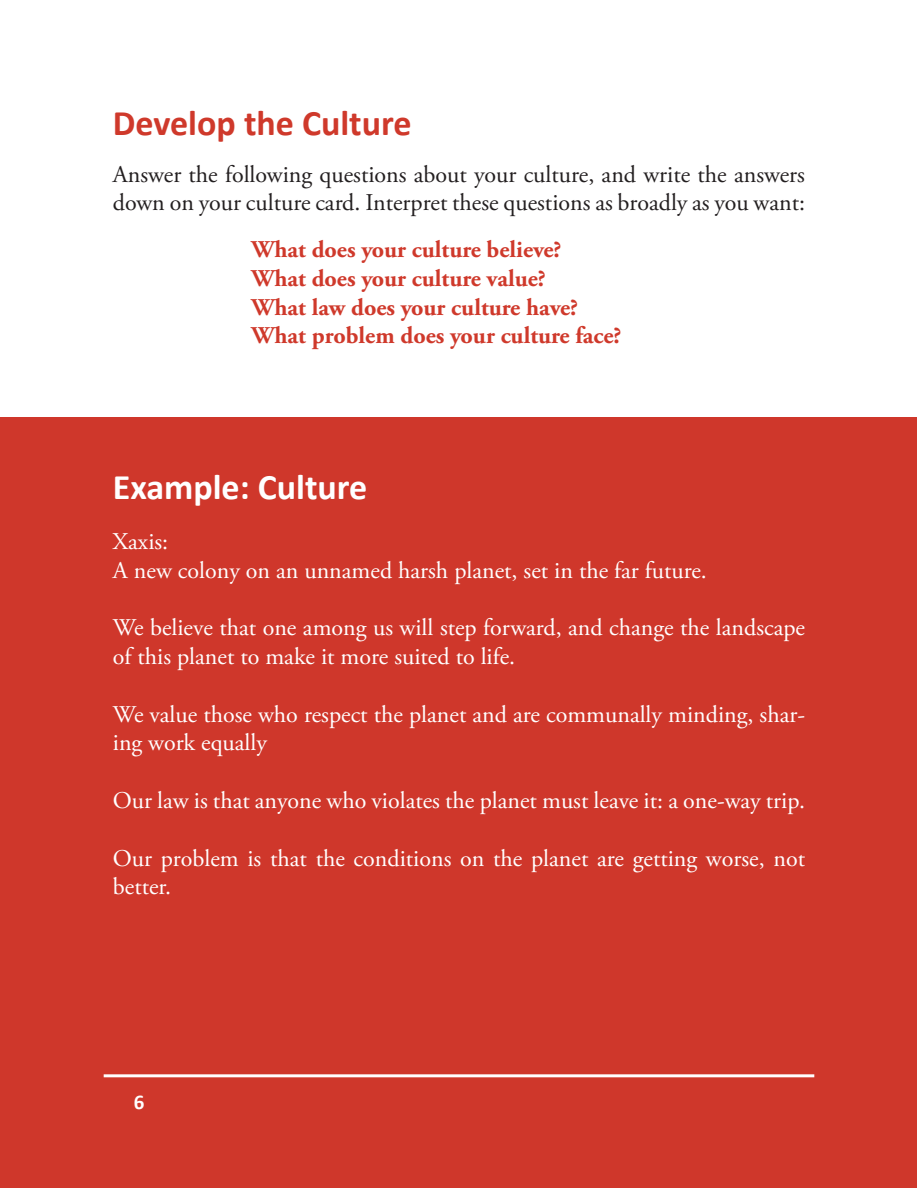
<style>
.page{position:relative;width:918px;height:1188px;background:#fff}
.page>*{position:absolute;margin:0;border:0;box-sizing:border-box;transform-origin:0 0}
.t1{font:700 36px "Calibri";color:#cf392b}
.t2{font:700 36px "Calibri";color:#fff}
.t3{font:24px/28.8px "Adobe Garamond Pro";color:#fff}
.t4{font:24px/28.8px "Adobe Garamond Pro";color:#231f20}
.t5{font:700 24px "Adobe Garamond Pro";color:#cf392b}
.t6{font:700 21px "Calibri";color:#fff}
</style>
<div class="page">
<div style="left:1px;top:418px;width:916px;height:770px;background:#cf372b"></div>
<hr style="left:104px;top:1074px;width:710px;height:3px;background:#fff">
<p class="t1" style="left:113px;top:98px;width:300px">Develop the Culture</p>
<p class="t4" style="left:113px;top:160px;width:694px">Answer the following questions about your culture, and write the answers down on your culture card. Interpret these questions as broadly as you want:</p>
<p class="t5" style="left:251px;top:235px;width:312px">What does your culture believe?</p>
<p class="t5" style="left:251px;top:264px;width:296px">What does your culture value?</p>
<p class="t5" style="left:251px;top:293px;width:328px">What law does your culture have?</p>
<p class="t5" style="left:251px;top:322px;width:372px">What problem does your culture face?</p>
<p class="t2" style="left:113px;top:462px;width:256px">Example: Culture</p>
<p class="t3" style="left:113px;top:528px;width:57px">Xaxis:</p>
<p class="t3" style="left:113px;top:556px;width:596px">A new colony on an unnamed harsh planet, set in the far future.</p>
<p class="t3" style="left:113px;top:614px;width:694px">We believe that one among us will step forward, and change the landscape of this planet to make it more suited to life.</p>
<p class="t3" style="left:113px;top:700px;width:694px">We value those who respect the planet and are communally minding, shar&shy;ing work equally</p>
<p class="t3" style="left:113px;top:787px;width:694px">Our law is that anyone who violates the planet must leave it: a one-way trip.</p>
<p class="t3" style="left:113px;top:844px;width:694px">Our problem is that the conditions on the planet are getting worse, not better.</p>
<p class="t6" style="left:134px;top:1087px;width:12px">6</p>
</div>
